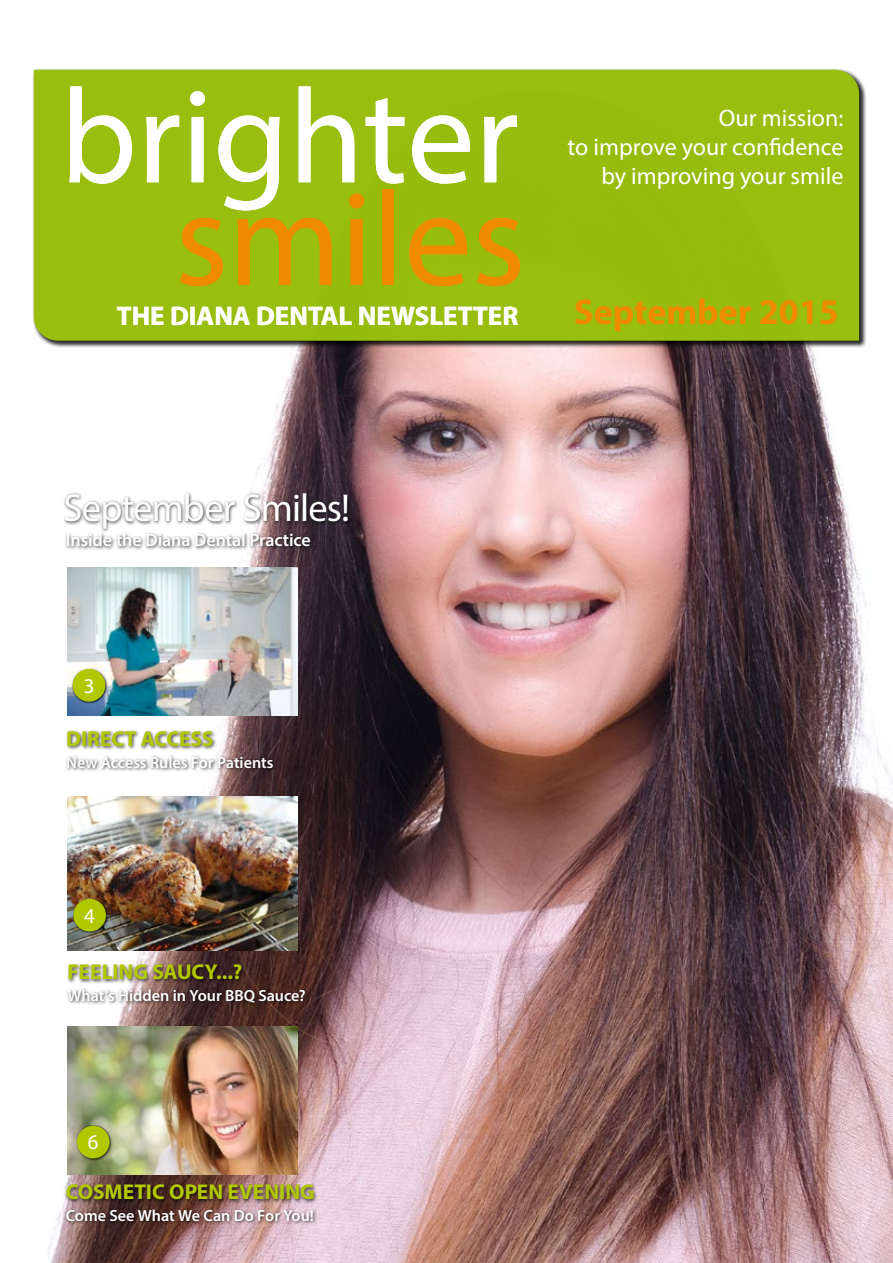
<style>
.page{position:relative;width:893px;height:1263px;background:#fff}
.page>*{position:absolute;margin:0;border:0;box-sizing:border-box;transform-origin:0 0}
.t1{font:135px "Myriad Pro";color:#fff}
.t2{font:135px "Myriad Pro";color:#f08a00}
.t3{font:39px "Myriad Pro";letter-spacing:-.025em;color:#fff}
.t4{font:700 36px "Myriad Pro";color:#f08a00}
.t5{font:700 27px "Myriad Pro";color:#fff}
.t6{font:24px/28.8px "Myriad Pro";color:#fff;text-align:right}
.t7{font:700 21.45px "Myriad Pro";color:#b1c800}
.t8{font:21.15px "Myriad Pro";color:#fff}
.t9{font:600 18px "Myriad Pro";letter-spacing:-.005em;color:#fff}
.t10{font:600 16.2px "Myriad Pro";color:#fff}
</style>
<div class="page">
<img style="left:48px;top:348px;width:845px;height:915px">
<img style="left:68px;top:567px;width:229px;height:149px">
<img style="left:68px;top:1026px;width:229px;height:149px">
<div style="left:32px;top:68px;width:834px;height:280px;background:#000;opacity:.75"></div>
<div style="left:34px;top:70px;width:825px;height:271px;background:#98bf10"></div>
<div style="left:66px;top:963px;width:244px;height:44px;background:#000;opacity:.75"></div>
<div style="left:64px;top:1183px;width:254px;height:42px;background:#000;opacity:.75"></div>
<div style="left:65px;top:531px;width:249px;height:20px;background:#000;opacity:.75"></div>
<div style="left:63px;top:491px;width:290px;height:42px;background:#000;opacity:.75"></div>
<div style="left:65px;top:730px;width:213px;height:42px;background:#000;opacity:.75"></div>
<img style="left:68px;top:797px;width:229px;height:153px">
<div style="left:76px;top:1125px;width:37px;height:36px;background:#000;opacity:.75"></div>
<div style="left:77px;top:1126px;width:33px;height:32px;background:#b1c800;border-radius:50%"></div>
<div style="left:72px;top:898px;width:37px;height:36px;background:#000;opacity:.75"></div>
<div style="left:73px;top:899px;width:33px;height:32px;background:#b1c800;border-radius:50%"></div>
<div style="left:72px;top:668px;width:36px;height:37px;background:#000;opacity:.75"></div>
<div style="left:73px;top:669px;width:32px;height:33px;background:#b1c800;border-radius:50%"></div>
<h1 class="t1" style="left:60px;top:54px;width:460px">brighter</h1>
<h1 class="t2" style="left:175px;top:156px;width:352px">smiles</h1>
<h3 class="t5" style="left:117px;top:298px;width:403px">THE DIANA DENTAL NEWSLETTER</h3>
<h3 class="t6" style="left:567px;top:103px;width:277px">Our mission:<br>to improve your confidence by improving your smile</h3>
<h3 class="t4" style="left:574px;top:288px;width:266px">September 2015</h3>
<h2 class="t3" style="left:64px;top:484px;width:288px">September Smiles!</h2>
<p class="t9" style="left:66px;top:529px;width:246px">Inside the Diana Dental Practice</p>
<h3 class="t8" style="left:83px;top:672px;width:12px">4</h3>
<h3 class="t7" style="left:66px;top:725px;width:149px">DIRECT ACCESS</h3>
<p class="t10" style="left:66px;top:752px;width:209px">New Access Rules For Patients</p>
<h3 class="t8" style="left:84px;top:673px;width:12px">3</h3>
<h3 class="t8" style="left:84px;top:902px;width:12px">4</h3>
<h3 class="t8" style="left:85px;top:907px;width:12px">5</h3>
<h3 class="t7" style="left:68px;top:958px;width:176px">FEELING SAUCY...?</h3>
<p class="t10" style="left:68px;top:985px;width:240px">What’s Hidden in Your BBQ Sauce?</p>
<h3 class="t8" style="left:88px;top:1129px;width:12px">6</h3>
<h3 class="t7" style="left:66px;top:1178px;width:251px">COSMETIC OPEN EVENING</h3>
<p class="t10" style="left:66px;top:1205px;width:250px">Come See What We Can Do For You!</p>
</div>
